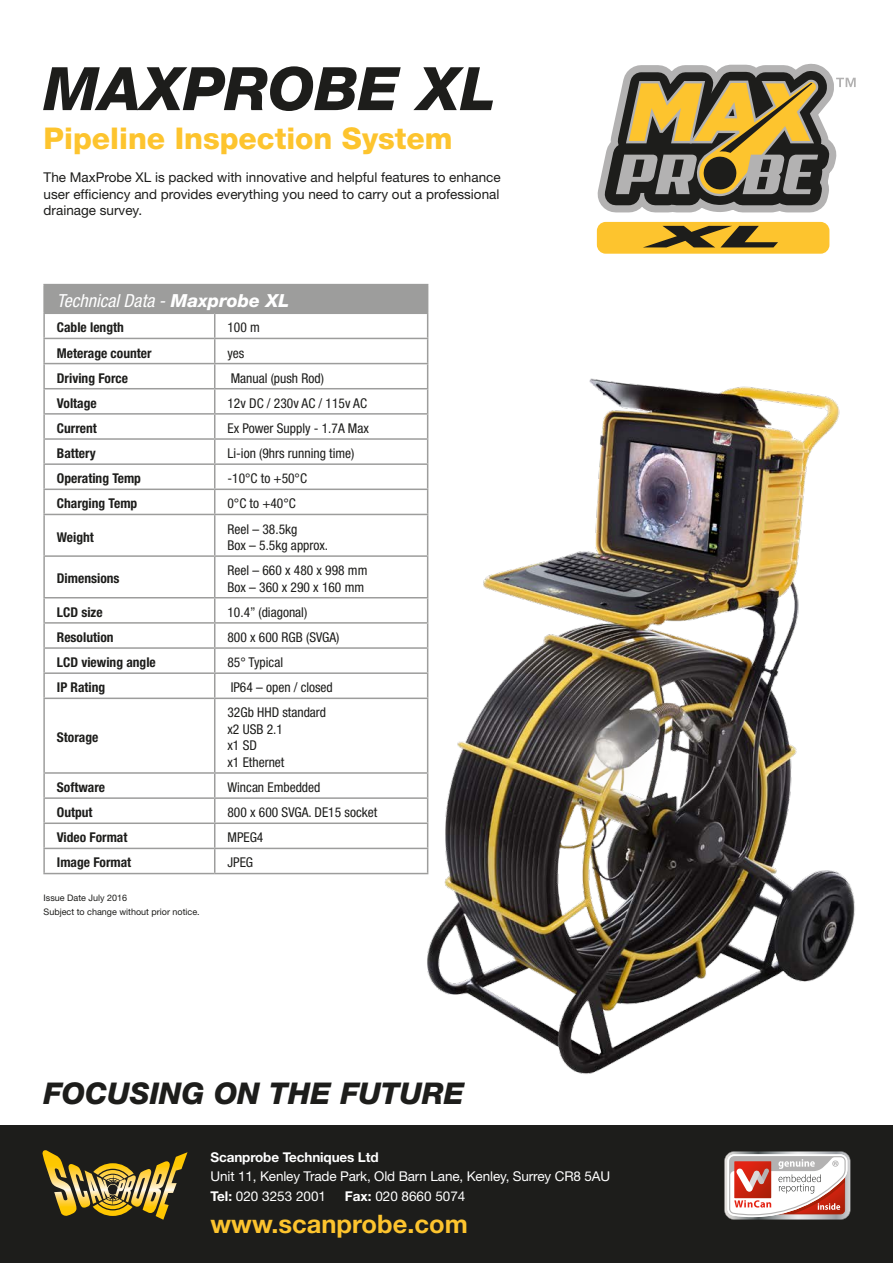
<style>
.page{position:relative;width:893px;height:1263px;background:#fff}
.page>*{position:absolute;margin:0;border:0;box-sizing:border-box;transform-origin:0 0}
.t1{font:italic 800 60px "Helvetica Neue";color:#1d1d1b}
.t2{font:800 30px "Helvetica Neue";color:#fdc42e}
.t3{font:italic 800 30px "Helvetica Neue";color:#1d1d1b}
.t4{font:700 25.5px "Helvetica Neue";color:#fdc42e}
.t5{font:italic condensed 18px "Helvetica Neue";color:#fff}
.t6{font:condensed 13.5px/16.5px "Helvetica Neue";color:#1d1d1b}
.t7{font:700 condensed 13.5px "Helvetica Neue";color:#1d1d1b}
.t8{font:13.5px/16.2px "Helvetica Neue";color:#1d1d1b;text-align:justify}
.t9{font:13.5px/19.5px "Helvetica Neue";letter-spacing:-.01em;color:#fff}
.t10{font:700 13.5px "Helvetica Neue";letter-spacing:-.01em;color:#fff}
.t11{font:9px/13.5px "Helvetica Neue";color:#1d1d1b}
.s1{font-weight:800;font-stretch:normal}
.s2{font-weight:700}
</style>
<div class="page">
<svg style="left:597px;top:177px;width:233px;height:70px"></svg>
<svg style="left:601px;top:64px;width:255px;height:135px"></svg>
<div style="left:597px;top:222px;width:232px;height:32px;background:#fdc42e;border-radius:9px"></div>
<svg style="left:644px;top:226px;width:134px;height:21px"></svg>
<div style="left:0;top:1126px;width:893px;height:137px;background:#1d1d1b"></div>
<svg style="left:42px;top:1150px;width:146px;height:70px"></svg>
<img style="left:353px;top:293px;width:540px;height:833px">
<svg style="left:724px;top:1151px;width:126px;height:69px;background:#d2ada8"></svg>
<div style="left:44px;top:285px;width:384px;height:28px;background:#9d9d9c"></div>
<hr style="left:43px;top:284px;width:172px;height:1px;background:#9d9d9c">
<hr style="left:43px;top:285px;width:2px;height:28px;background:#9d9d9c">
<hr style="left:215px;top:284px;width:213px;height:1px;background:#9d9d9c">
<hr style="left:43px;top:313px;width:172px;height:1px;background:#9d9d9c">
<hr style="left:43px;top:314px;width:2px;height:24px;background:#9d9d9c">
<hr style="left:215px;top:313px;width:213px;height:1px;background:#9d9d9c">
<hr style="left:43px;top:338px;width:172px;height:1px;background:#9d9d9c">
<hr style="left:43px;top:339px;width:2px;height:24px;background:#9d9d9c">
<hr style="left:215px;top:338px;width:213px;height:1px;background:#9d9d9c">
<hr style="left:43px;top:363px;width:172px;height:1px;background:#9d9d9c">
<hr style="left:43px;top:364px;width:2px;height:24px;background:#9d9d9c">
<hr style="left:215px;top:363px;width:213px;height:1px;background:#9d9d9c">
<hr style="left:43px;top:388px;width:172px;height:1px;background:#9d9d9c">
<hr style="left:43px;top:389px;width:2px;height:24px;background:#9d9d9c">
<hr style="left:215px;top:388px;width:213px;height:1px;background:#9d9d9c">
<hr style="left:43px;top:413px;width:172px;height:2px;background:#9d9d9c">
<hr style="left:43px;top:415px;width:2px;height:23px;background:#9d9d9c">
<hr style="left:215px;top:413px;width:213px;height:2px;background:#9d9d9c">
<hr style="left:43px;top:438px;width:172px;height:2px;background:#9d9d9c">
<hr style="left:43px;top:440px;width:2px;height:23px;background:#9d9d9c">
<hr style="left:215px;top:438px;width:213px;height:2px;background:#9d9d9c">
<hr style="left:43px;top:463px;width:172px;height:2px;background:#9d9d9c">
<hr style="left:43px;top:465px;width:2px;height:24px;background:#9d9d9c">
<hr style="left:215px;top:463px;width:213px;height:2px;background:#9d9d9c">
<hr style="left:43px;top:489px;width:172px;height:1px;background:#9d9d9c">
<hr style="left:43px;top:490px;width:2px;height:24px;background:#9d9d9c">
<hr style="left:215px;top:489px;width:213px;height:1px;background:#9d9d9c">
<svg style="left:214px;top:314px;width:1px;height:200px"></svg>
<svg style="left:427px;top:314px;width:1px;height:200px"></svg>
<hr style="left:43px;top:514px;width:172px;height:1px;background:#9d9d9c">
<hr style="left:43px;top:515px;width:2px;height:40px;background:#9d9d9c">
<hr style="left:215px;top:514px;width:213px;height:1px;background:#9d9d9c">
<hr style="left:214px;top:515px;width:1px;height:40px;background:#9d9d9c">
<hr style="left:427px;top:515px;width:1px;height:40px;background:#9d9d9c">
<hr style="left:43px;top:555px;width:172px;height:2px;background:#9d9d9c">
<hr style="left:43px;top:557px;width:2px;height:40px;background:#9d9d9c">
<hr style="left:215px;top:555px;width:213px;height:2px;background:#9d9d9c">
<hr style="left:214px;top:557px;width:1px;height:40px;background:#9d9d9c">
<hr style="left:427px;top:557px;width:1px;height:40px;background:#9d9d9c">
<hr style="left:43px;top:597px;width:172px;height:1px;background:#9d9d9c">
<hr style="left:43px;top:598px;width:2px;height:24px;background:#9d9d9c">
<hr style="left:215px;top:597px;width:213px;height:1px;background:#9d9d9c">
<hr style="left:43px;top:622px;width:172px;height:2px;background:#9d9d9c">
<hr style="left:43px;top:624px;width:2px;height:23px;background:#9d9d9c">
<hr style="left:215px;top:622px;width:213px;height:2px;background:#9d9d9c">
<hr style="left:43px;top:647px;width:172px;height:2px;background:#9d9d9c">
<hr style="left:43px;top:649px;width:2px;height:23px;background:#9d9d9c">
<hr style="left:215px;top:647px;width:213px;height:2px;background:#9d9d9c">
<hr style="left:43px;top:672px;width:172px;height:2px;background:#9d9d9c">
<hr style="left:43px;top:674px;width:2px;height:23px;background:#9d9d9c">
<hr style="left:215px;top:672px;width:213px;height:2px;background:#9d9d9c">
<svg style="left:214px;top:598px;width:1px;height:99px"></svg>
<svg style="left:427px;top:598px;width:1px;height:99px"></svg>
<hr style="left:43px;top:697px;width:172px;height:2px;background:#9d9d9c">
<hr style="left:43px;top:699px;width:2px;height:73px;background:#9d9d9c">
<hr style="left:215px;top:697px;width:213px;height:2px;background:#9d9d9c">
<hr style="left:214px;top:699px;width:1px;height:73px;background:#9d9d9c">
<hr style="left:427px;top:699px;width:1px;height:73px;background:#9d9d9c">
<hr style="left:43px;top:772px;width:172px;height:2px;background:#9d9d9c">
<hr style="left:43px;top:774px;width:2px;height:23px;background:#9d9d9c">
<hr style="left:215px;top:772px;width:213px;height:2px;background:#9d9d9c">
<hr style="left:43px;top:797px;width:172px;height:2px;background:#9d9d9c">
<hr style="left:43px;top:799px;width:2px;height:23px;background:#9d9d9c">
<hr style="left:215px;top:797px;width:213px;height:2px;background:#9d9d9c">
<hr style="left:43px;top:822px;width:172px;height:2px;background:#9d9d9c">
<hr style="left:43px;top:824px;width:2px;height:24px;background:#9d9d9c">
<hr style="left:215px;top:822px;width:213px;height:2px;background:#9d9d9c">
<hr style="left:43px;top:848px;width:172px;height:1px;background:#9d9d9c">
<hr style="left:43px;top:849px;width:2px;height:24px;background:#9d9d9c">
<hr style="left:215px;top:848px;width:213px;height:1px;background:#9d9d9c">
<svg style="left:214px;top:774px;width:1px;height:99px"></svg>
<svg style="left:427px;top:774px;width:1px;height:99px"></svg>
<hr style="left:43px;top:873px;width:172px;height:1px;background:#9d9d9c">
<hr style="left:215px;top:873px;width:213px;height:1px;background:#9d9d9c">
<h1 class="t1" style="left:44px;top:53px;width:454px">MAXPROBE XL</h1>
<h2 class="t2" style="left:44px;top:121px;width:410px">Pipeline Inspection System</h2>
<p class="t8" style="left:44px;top:169px;width:459px">The MaxProbe XL is packed with innovative and helpful features to enhance user efficiency and provides everything you need to carry out a professional drainage survey.</p>
<h3 class="t5" style="left:57px;top:290px;width:234px">Technical Data - <span class="s1">Maxprobe XL</span></h3>
<p class="t7" style="left:57px;top:319px;width:68px">Cable length</p>
<p class="t6" style="left:227px;top:319px;width:34px">100 m</p>
<p class="t7" style="left:57px;top:344px;width:96px">Meterage counter</p>
<p class="t6" style="left:227px;top:344px;width:18px">yes</p>
<p class="t7" style="left:57px;top:370px;width:73px">Driving Force</p>
<p class="t6" style="left:231px;top:370px;width:95px">Manual (push Rod)</p>
<p class="t7" style="left:57px;top:395px;width:41px">Voltage</p>
<p class="t6" style="left:227px;top:395px;width:141px">12v DC / 230v AC / 115v AC</p>
<p class="t7" style="left:57px;top:420px;width:41px">Current</p>
<p class="t6" style="left:227px;top:420px;width:143px">Ex Power Supply - 1.7A Max</p>
<p class="t7" style="left:57px;top:445px;width:40px">Battery</p>
<p class="t6" style="left:227px;top:445px;width:128px">Li-ion (9hrs running time)</p>
<p class="t7" style="left:57px;top:470px;width:86px">Operating Temp</p>
<p class="t6" style="left:227px;top:470px;width:81px">-10°C to +50°C</p>
<p class="t7" style="left:57px;top:495px;width:82px">Charging Temp</p>
<p class="t6" style="left:227px;top:495px;width:70px">0°C to +40°C</p>
<p class="t7" style="left:57px;top:529px;width:39px">Weight</p>
<p class="t6" style="left:227px;top:520px;width:102px">Reel – 38.5kg<br>Box – 5.5kg approx.</p>
<p class="t7" style="left:57px;top:570px;width:64px">Dimensions</p>
<p class="t6" style="left:227px;top:562px;width:141px">Reel – 660 x 480 x 998 mm<br>Box – 360 x 290 x 160 mm</p>
<p class="t7" style="left:57px;top:604px;width:47px">LCD size</p>
<p class="t6" style="left:227px;top:604px;width:81px">10.4” (diagonal)</p>
<p class="t7" style="left:57px;top:629px;width:58px">Resolution</p>
<p class="t6" style="left:227px;top:629px;width:114px">800 x 600 RGB (SVGA)</p>
<p class="t7" style="left:57px;top:654px;width:100px">LCD viewing angle</p>
<p class="t6" style="left:227px;top:654px;width:57px">85° Typical</p>
<p class="t7" style="left:57px;top:679px;width:50px">IP Rating</p>
<p class="t6" style="left:231px;top:679px;width:104px">IP64 – open / closed</p>
<p class="t7" style="left:57px;top:729px;width:43px">Storage</p>
<p class="t6" style="left:227px;top:704px;width:100px">32Gb HHD standard x2 USB 2.1<br>x1 SD<br>x1 Ethernet</p>
<p class="t7" style="left:57px;top:779px;width:50px">Software</p>
<p class="t6" style="left:227px;top:779px;width:94px">Wincan Embedded</p>
<p class="t7" style="left:57px;top:804px;width:37px">Output</p>
<p class="t6" style="left:227px;top:804px;width:151px">800 x 600 SVGA. DE15 socket</p>
<p class="t7" style="left:57px;top:829px;width:72px">Video Format</p>
<p class="t6" style="left:227px;top:829px;width:37px">MPEG4</p>
<p class="t7" style="left:57px;top:854px;width:76px">Image Format</p>
<p class="t6" style="left:227px;top:854px;width:27px">JPEG</p>
<p class="t11" style="left:44px;top:891px;width:158px">Issue Date July 2016<br>Subject to change without prior notice.</p>
<h2 class="t3" style="left:44px;top:1075px;width:422px">FOCUSING ON THE FUTURE</h2>
<p class="t10" style="left:210px;top:1149px;width:170px">Scanprobe Techniques Ltd</p>
<p class="t9" style="left:210px;top:1167px;width:401px">Unit 11, Kenley Trade Park, Old Barn Lane, Kenley, Surrey CR8 5AU<br><span class="s2">Tel:</span> 020 3253 2001</p>
<p class="t9" style="left:345px;top:1186px;width:122px"><span class="s2">Fax:</span> 020 8660 5074</p>
<h3 class="t4" style="left:210px;top:1208px;width:259px">www.scanprobe.com</h3>
</div>
